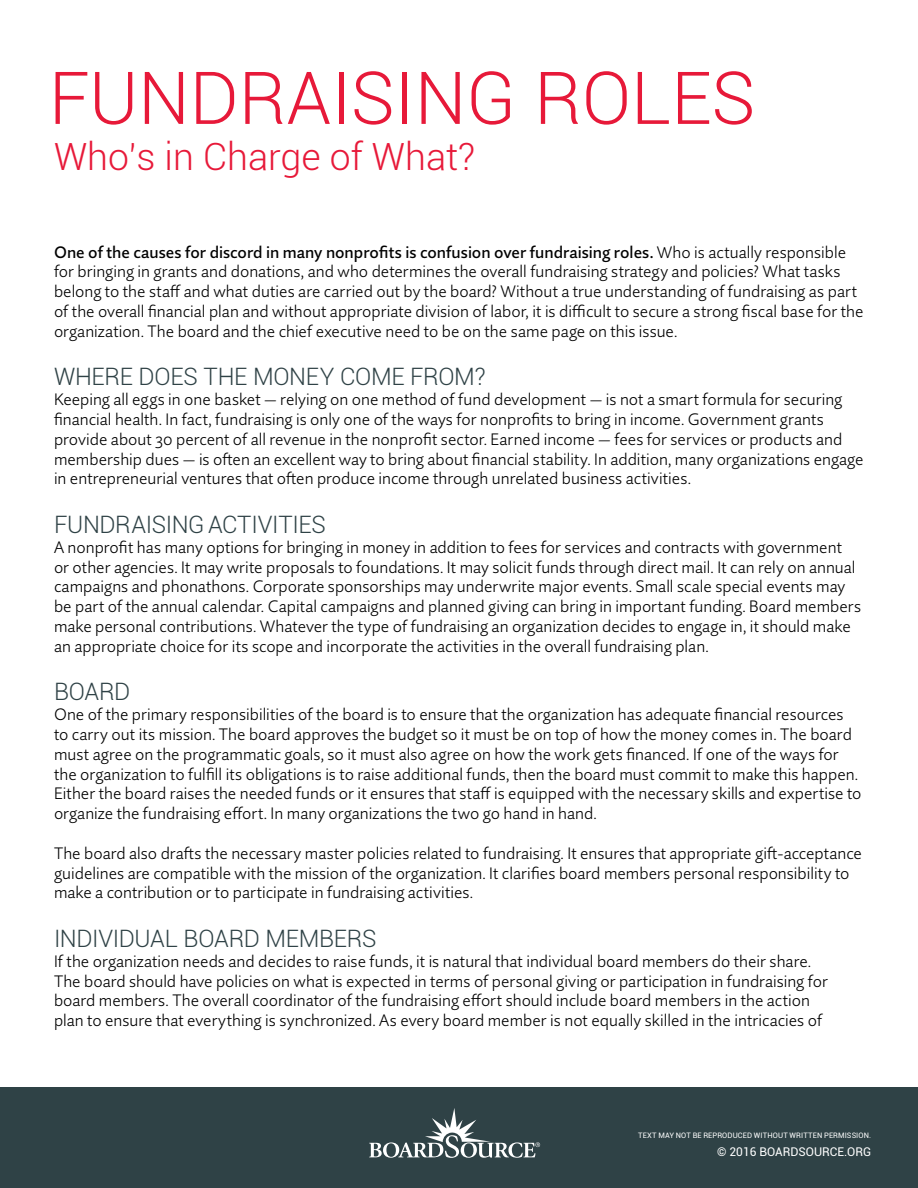
<style>
.page{position:relative;width:918px;height:1188px;background:#fff}
.page>*{position:absolute;margin:0;border:0;box-sizing:border-box;transform-origin:0 0}
.t1{font:300 73.05px "Roboto";color:#e71939}
.t2{font:300 37.5px "Roboto";color:#e71939}
.t3{font:300 24px "Roboto";letter-spacing:-.015em;color:#2f4246}
.t4{font:300 16.5px/19.8px "Quire Sans Pro";color:#000}
.t5{font:12px "Roboto";color:#fff}
.t6{font:7.5px "Roboto";letter-spacing:.015em;color:#fff}
.s1{font-weight:500}
</style>
<div class="page">
<div style="left:0;top:1087px;width:918px;height:101px;background:#2f4246"></div>
<svg style="left:369px;top:1108px;width:171px;height:50px"></svg>
<h1 class="t1" style="left:49px;top:47px;width:708px">FUNDRAISING ROLES</h1>
<h2 class="t2" style="left:54px;top:131px;width:423px">Who’s in Charge of What?</h2>
<p class="t4" style="left:54px;top:242px;width:811px"><span class="s1">One of the causes for discord in many nonprofits is confusion over fundraising roles.</span> Who is actually responsible for bringing in grants and donations, and who determines the overall fundraising strategy and policies? What tasks belong to the staff and what duties are carried out by the board? Without a true understanding of fundraising as part of the overall financial plan and without appropriate division of labor, it is difficult to secure a strong fiscal base for the organization. The board and the chief executive need to be on the same page on this issue.</p>
<h3 class="t3" style="left:54px;top:360px;width:433px">WHERE DOES THE MONEY COME FROM?</h3>
<p class="t4" style="left:54px;top:389px;width:811px">Keeping all eggs in one basket — relying on one method of fund development — is not a smart formula for securing financial health. In fact, fundraising is only one of the ways for nonprofits to bring in income. Government grants provide about 30 percent of all revenue in the nonprofit sector. Earned income — fees for services or products and membership dues — is often an excellent way to bring about financial stability. In addition, many organizations engage in entrepreneurial ventures that often produce income through unrelated business activities.</p>
<h3 class="t3" style="left:54px;top:508px;width:273px">FUNDRAISING ACTIVITIES</h3>
<p class="t4" style="left:54px;top:537px;width:809px">A nonprofit has many options for bringing in money in addition to fees for services and contracts with government or other agencies. It may write proposals to foundations. It may solicit funds through direct mail. It can rely on annual campaigns and phonathons. Corporate sponsorships may underwrite major events. Small scale special events may be part of the annual calendar. Capital campaigns and planned giving can bring in important funding. Board members make personal contributions. Whatever the type of fundraising an organization decides to engage in, it should make an appropriate choice for its scope and incorporate the activities in the overall fundraising plan.</p>
<h3 class="t3" style="left:54px;top:675px;width:78px">BOARD</h3>
<p class="t4" style="left:54px;top:704px;width:809px">One of the primary responsibilities of the board is to ensure that the organization has adequate financial resources to carry out its mission. The board approves the budget so it must be on top of how the money comes in. The board must agree on the programmatic goals, so it must also agree on how the work gets financed. If one of the ways for the organization to fulfill its obligations is to raise additional funds, then the board must commit to make this happen.<br>Either the board raises the needed funds or it ensures that staff is equipped with the necessary skills and expertise to organize the fundraising effort. In many organizations the two go hand in hand.</p>
<p class="t4" style="left:54px;top:843px;width:810px">The board also drafts the necessary master policies related to fundraising. It ensures that appropriate gift-acceptance guidelines are compatible with the mission of the organization. It clarifies board members personal responsibility to make a contribution or to participate in fundraising activities.</p>
<h3 class="t3" style="left:54px;top:922px;width:324px">INDIVIDUAL BOARD MEMBERS</h3>
<p class="t4" style="left:54px;top:951px;width:775px">If the organization needs and decides to raise funds, it is natural that individual board members do their share.<br>The board should have policies on what is expected in terms of personal giving or participation in fundraising for board members. The overall coordinator of the fundraising effort should include board members in the action plan to ensure that everything is synchronized. As every board member is not equally skilled in the intricacies of</p>
<p class="t6" style="left:638px;top:1131px;width:235px">TEXT MAY NOT BE REPRODUCED WITHOUT WRITTEN PERMISSION.</p>
<p class="t5" style="left:717px;top:1144px;width:156px">© 2016 BOARDSOURCE.ORG</p>
</div>
